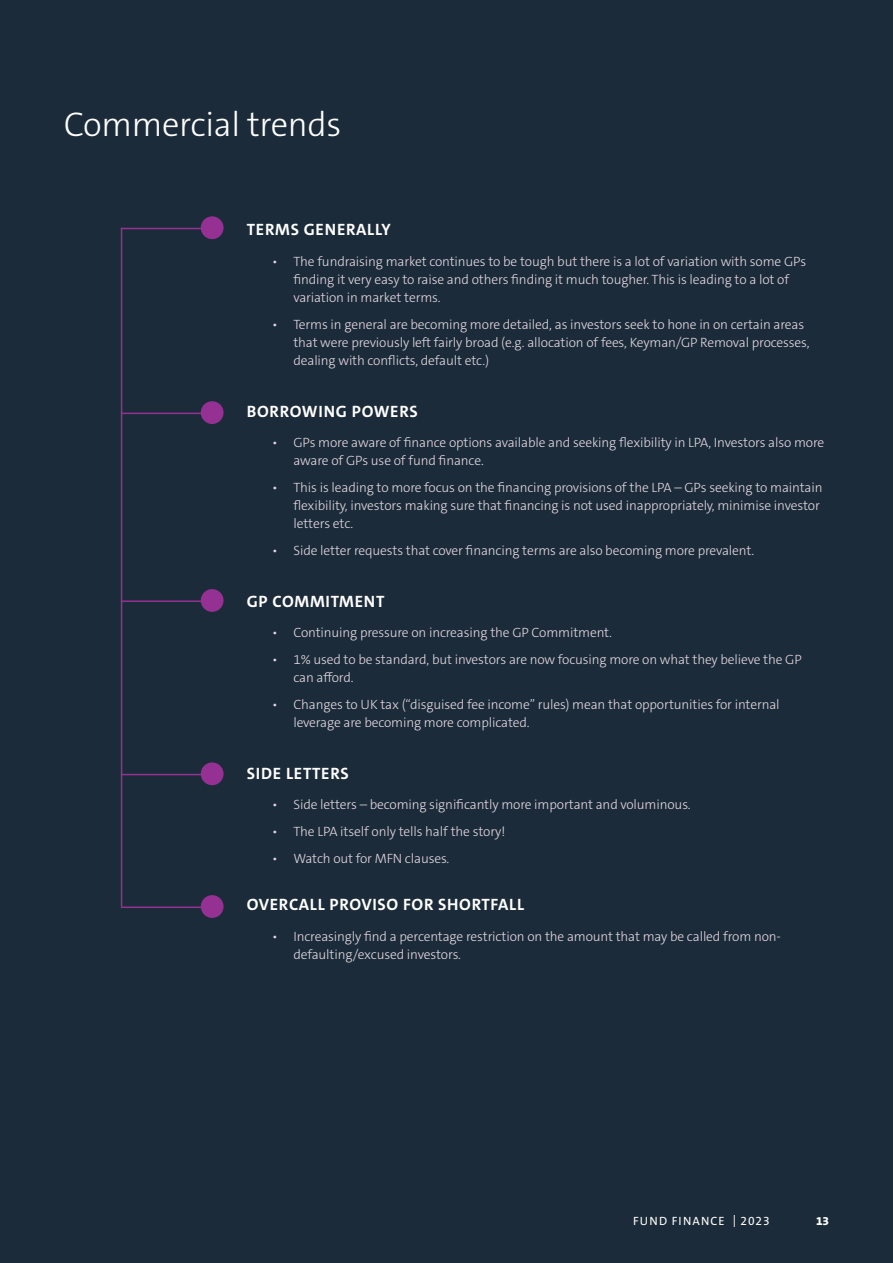
<style>
.page{position:relative;width:893px;height:1263px;background:#1c2b39}
.page>*{position:absolute;margin:0;border:0;box-sizing:border-box;transform-origin:0 0}
.t1{font:300 34.5px "The Sans C5";letter-spacing:-.01em;color:#fff}
.t2{font:700 16.5px "The Sans C5";letter-spacing:.045em;color:#fff}
.t3{font:300 13.5px/18px "The Sans C5";letter-spacing:-.01em;color:#e3d9e3}
.t4{font:12px "The Sans C5";letter-spacing:.095em;color:#fff}
.t5{font:800 12px "The Sans C5";color:#fff}
</style>
<div class="page">
<hr style="left:121px;top:228px;width:1px;height:678px;background:#953192">
<hr style="left:121px;top:228px;width:91px;height:1px;background:#953192">
<div style="left:201px;top:216px;width:23px;height:23px;background:#953192;border-radius:50%"></div>
<hr style="left:121px;top:413px;width:91px;height:1px;background:#953192">
<div style="left:201px;top:401px;width:23px;height:23px;background:#953192;border-radius:50%"></div>
<hr style="left:121px;top:600px;width:91px;height:2px;background:#953192">
<div style="left:201px;top:589px;width:23px;height:23px;background:#953192;border-radius:50%"></div>
<hr style="left:121px;top:774px;width:91px;height:1px;background:#953192">
<div style="left:201px;top:762px;width:23px;height:23px;background:#953192;border-radius:50%"></div>
<hr style="left:121px;top:906px;width:91px;height:2px;background:#953192">
<div style="left:201px;top:895px;width:23px;height:23px;background:#953192;border-radius:50%"></div>
<h1 class="t1" style="left:64px;top:103px;width:279px">Commercial trends</h1>
<p class="t2" style="left:247px;top:219px;width:145px">TERMS GENERALLY</p>
<p class="t3" style="left:293px;top:253px;width:514px;text-indent:-21px">• The fundraising market continues to be tough but there is a lot of variation with some GPs finding it very easy to raise and others finding it much tougher. This is leading to a lot of variation in market terms.</p>
<p class="t3" style="left:293px;top:316px;width:518px;text-indent:-21px">• Terms in general are becoming more detailed, as investors seek to hone in on certain areas that were previously left fairly broad (e.g. allocation of fees, Keyman/GP Removal processes, dealing with conflicts, default etc.)</p>
<p class="t2" style="left:247px;top:400px;width:173px">BORROWING POWERS</p>
<p class="t3" style="left:293px;top:434px;width:532px;text-indent:-21px">• GPs more aware of finance options available and seeking flexibility in LPA, Investors also more aware of GPs use of fund finance.</p>
<p class="t3" style="left:293px;top:479px;width:531px;text-indent:-21px">• This is leading to more focus on the financing provisions of the LPA – GPs seeking to maintain flexibility, investors making sure that financing is not used inappropriately, minimise investor letters etc.</p>
<p class="t3" style="left:272px;top:542px;width:483px">• Side letter requests that cover financing terms are also becoming more prevalent.</p>
<p class="t2" style="left:247px;top:590px;width:139px">GP COMMITMENT</p>
<p class="t3" style="left:272px;top:624px;width:341px">• Continuing pressure on increasing the GP Commitment.</p>
<p class="t3" style="left:293px;top:651px;width:510px;text-indent:-21px">• 1% used to be standard, but investors are now focusing more on what they believe the GP can afford.</p>
<p class="t3" style="left:293px;top:696px;width:488px;text-indent:-21px">• Changes to UK tax (“disguised fee income” rules) mean that opportunities for internal leverage are becoming more complicated.</p>
<p class="t2" style="left:247px;top:762px;width:104px">SIDE LETTERS</p>
<p class="t3" style="left:272px;top:796px;width:420px">• Side letters – becoming significantly more important and voluminous.</p>
<p class="t3" style="left:272px;top:823px;width:235px">• The LPA itself only tells half the story!</p>
<p class="t3" style="left:272px;top:850px;width:179px">• Watch out for MFN clauses.</p>
<p class="t2" style="left:247px;top:894px;width:279px">OVERCALL PROVISO FOR SHORTFALL</p>
<p class="t3" style="left:293px;top:928px;width:489px;text-indent:-21px">• Increasingly find a percentage restriction on the amount that may be called from non&shy;defaulting/excused investors.</p>
<p class="t4" style="left:633px;top:1213px;width:138px">FUND FINANCE | 2023</p>
<p class="t5" style="left:816px;top:1213px;width:15px">13</p>
</div>
